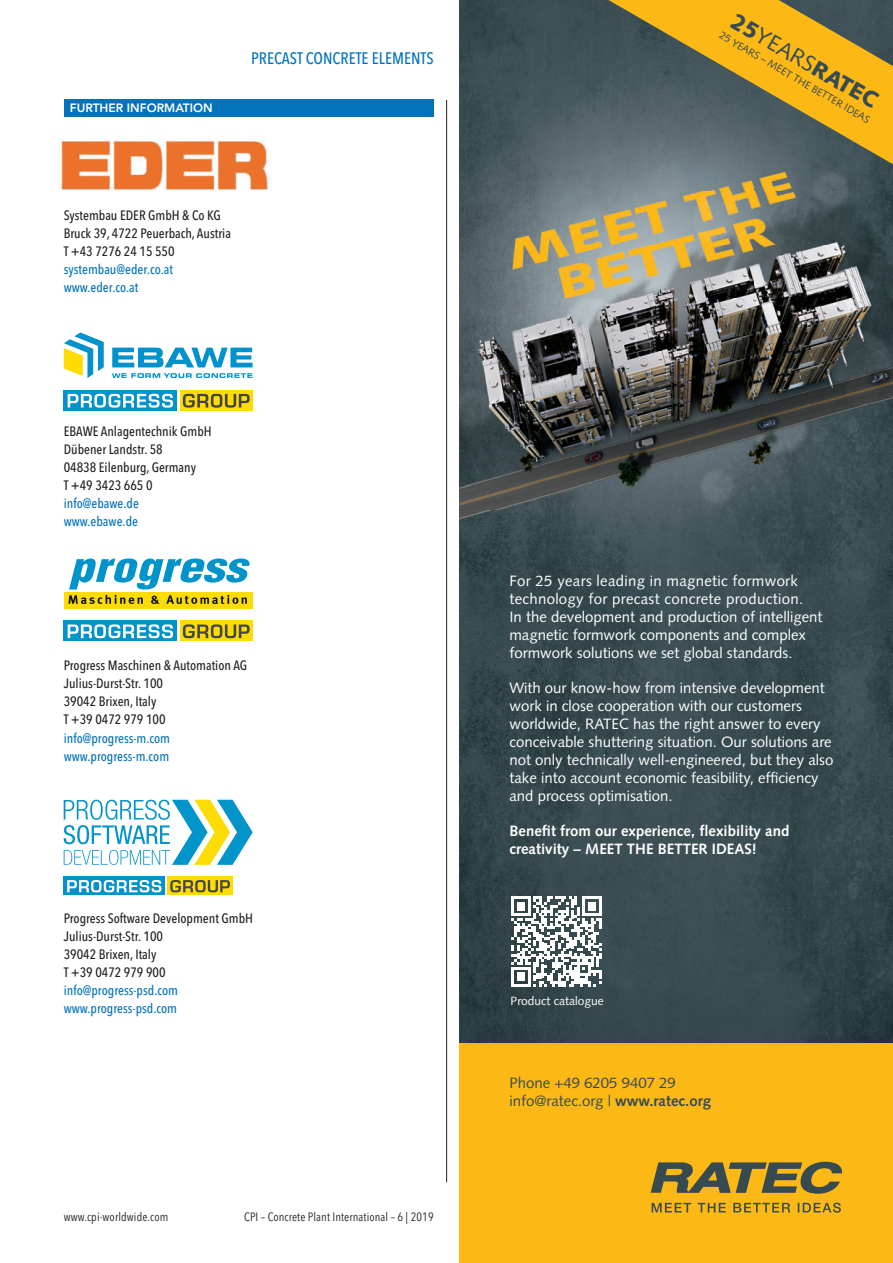
<style>
.page{position:relative;width:893px;height:1263px;background:#fff}
.page>*{position:absolute;margin:0;border:0;box-sizing:border-box;transform-origin:0 0}
.t1{font:900 22.5px "Syntax LT Std";color:#374a50}
.t2{font:500 16.5px "Avenir Next Condensed";color:#0372bb}
.t3{font:15px/18px "Syntax LT Std";color:#fff}
.t4{font:700 15px/18px "Syntax LT Std";color:#fff}
.t5{font:15px/18px "Syntax LT Std";color:#374a50}
.t6{font:500 13.5px/18px "Avenir Next Condensed";color:#231f20}
.t7{font:500 13.5px/18px "Avenir Next Condensed";color:#0372bb}
.t8{font:12px "Avenir Next Condensed";letter-spacing:.01em;color:#231f20}
.t9{font:800 12px "Avenir";color:#fff}
.t10{font:12px "Syntax LT Std";color:#fff}
.t11{font:10.5px "Syntax LT Std";color:#374a50}
.s1{font-weight:400}
.s2{font-weight:700}
</style>
<div class="page">
<div style="left:64px;top:100px;width:370px;height:17px;background:#0372bb"></div>
<img style="left:58px;top:138px;width:212px;height:53px">
<div style="left:64px;top:390px;width:113px;height:20px;background:#0092cd"></div>
<div style="left:180px;top:390px;width:73px;height:20px;background:#fedc02"></div>
<svg style="left:68px;top:394px;width:105px;height:14px"></svg>
<svg style="left:183px;top:394px;width:67px;height:14px"></svg>
<svg style="left:64px;top:332px;width:40px;height:46px"></svg>
<svg style="left:112px;top:348px;width:141px;height:19px"></svg>
<svg style="left:112px;top:373px;width:141px;height:5px"></svg>
<div style="left:64px;top:621px;width:113px;height:20px;background:#0094ca"></div>
<div style="left:180px;top:621px;width:73px;height:20px;background:#fddc03"></div>
<svg style="left:68px;top:624px;width:105px;height:14px"></svg>
<svg style="left:183px;top:624px;width:67px;height:14px"></svg>
<div style="left:64px;top:592px;width:189px;height:17px;background:#fddc03"></div>
<svg style="left:69px;top:558px;width:181px;height:31px"></svg>
<svg style="left:68px;top:595px;width:75px;height:9px"></svg>
<svg style="left:151px;top:596px;width:9px;height:8px"></svg>
<svg style="left:166px;top:595px;width:81px;height:9px"></svg>
<svg style="left:64px;top:800px;width:189px;height:65px"></svg>
<div style="left:64px;top:877px;width:101px;height:18px;background:#0094ca"></div>
<div style="left:167px;top:877px;width:66px;height:18px;background:#fddc03"></div>
<svg style="left:67px;top:880px;width:94px;height:12px"></svg>
<svg style="left:170px;top:880px;width:60px;height:12px"></svg>
<hr style="left:446px;top:100px;width:1px;height:1082px;background:#231f20">
<div style="left:460px;top:0;width:433px;height:1263px;background:#fcb916"></div>
<img style="left:460px;top:0;width:433px;height:1042px">
<svg style="left:573px;top:0;width:320px;height:176px"></svg>
<svg style="left:512px;top:896px;width:89px;height:90px;background:#a4adaf"></svg>
<svg style="left:652px;top:1202px;width:189px;height:11px"></svg>
<svg style="left:651px;top:1161px;width:191px;height:33px"></svg>
<p class="t9" style="left:70px;top:101px;width:144px">FURTHER INFORMATION</p>
<p class="t2" style="left:251px;top:51px;width:184px">PRECAST CONCRETE ELEMENTS</p>
<p class="t6" style="left:64px;top:208px;width:169px">Systembau EDER GmbH &amp; Co KG<br>Bruck 39, 4722 Peuerbach, Austria<br>T +43 7276 24 15 550</p>
<p class="t7" style="left:64px;top:262px;width:111px">systembau@eder.co.at www.eder.co.at</p>
<p class="t6" style="left:64px;top:424px;width:149px">EBAWE Anlagentechnik GmbH<br>Dübener Landstr. 58<br>04838 Eilenburg, Germany<br>T +49 3423 665 0</p>
<p class="t7" style="left:64px;top:496px;width:77px">info@ebawe.de www.ebawe.de</p>
<p class="t6" style="left:64px;top:658px;width:185px">Progress Maschinen &amp; Automation AG<br>Julius-Durst-Str. 100<br>39042 Brixen, Italy<br>T +39 0472 979 100</p>
<p class="t7" style="left:64px;top:730px;width:108px">info@progress-m.com www.progress-m.com</p>
<p class="t6" style="left:64px;top:910px;width:191px">Progress Software Development GmbH<br>Julius-Durst-Str. 100<br>39042 Brixen, Italy<br>T +39 0472 979 900</p>
<p class="t7" style="left:64px;top:982px;width:116px">info@progress-psd.com www.progress-psd.com</p>
<p class="t8" style="left:64px;top:1211px;width:106px">www.cpi-worldwide.com</p>
<p class="t8" style="left:244px;top:1211px;width:191px">CPI – Concrete Plant International – 6 | 2019</p>
<h1 class="t1" style="left:739px;top:8px;width:168px;rotate:30deg">25<span class="s1">YEARS</span>RATEC</h1>
<p class="t11" style="left:722px;top:30px;width:174px;rotate:30deg">25 YEARS – MEET THE BETTER IDEAS</p>
<p class="t3" style="left:509px;top:573px;width:315px">For 25 years leading in magnetic formwork technology for precast concrete production.<br>In the development and production of intelligent magnetic formwork components and complex formwork solutions we set global standards.</p>
<p class="t3" style="left:509px;top:680px;width:325px">With our know-how from intensive development work in close cooperation with our customers worldwide, RATEC has the right answer to every conceivable shuttering situation. Our solutions are not only technically well-engineered, but they also take into account economic feasibility, efficiency and process optimisation.</p>
<p class="t4" style="left:509px;top:823px;width:281px">Benefit from our experience, flexibility and creativity – MEET THE BETTER IDEAS!</p>
<p class="t10" style="left:511px;top:996px;width:95px">Product catalogue</p>
<p class="t5" style="left:509px;top:1075px;width:203px">Phone +49 6205 9407 29 info@ratec.org | <span class="s2">www.ratec.org</span></p>
</div>
